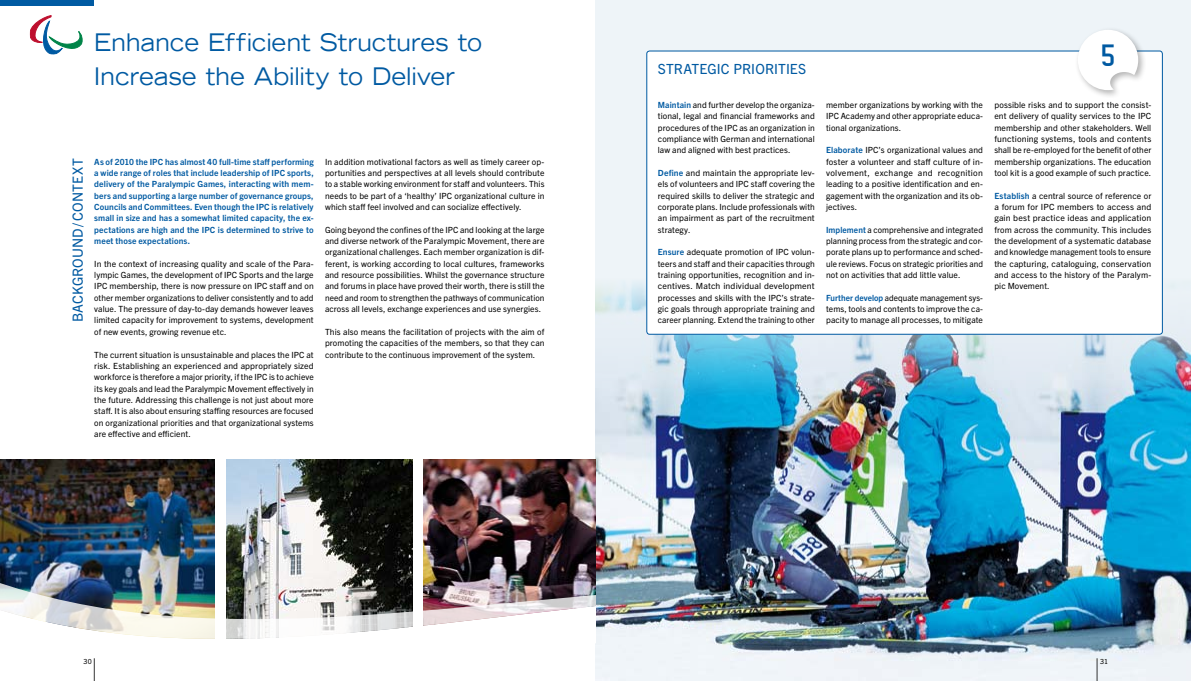
<style>
.page{position:relative;width:1191px;height:681px;background:#fff}
.page>*{position:absolute;margin:0;border:0;box-sizing:border-box;transform-origin:0 0}
.t1{font:30.6px "Gringo Sans Medium Narrow";color:#005aa2}
.t2{font:expanded 24px/34px "Trade Gothic LH";letter-spacing:.015em;color:#005aa2;scale:.9 1}
.t3{font:14px "Trade Gothic Next LT Pro";letter-spacing:.005em;color:#005aa2}
.t4{font:8.5px/11.3px "Trade Gothic Next LT Pro";letter-spacing:.01em;color:#000;text-align:justify}
.t5{font:700 8.5px/11.3px "Trade Gothic Next LT Pro";letter-spacing:.015em;color:#005aa2;text-align:justify}
.t6{font:7px "Trade Gothic Next LT Pro";color:#000}
.s1{font-weight:700;color:#005aa2}
</style>
<div class="page">
<div style="left:595px;top:0;width:596px;height:680px;background:#eef4f8"></div>
<img style="left:595px;top:278px;width:596px;height:402px">
<div style="left:647px;top:51px;width:515px;height:283px;background:#fff;border-radius:3px"></div>
<div style="left:646px;top:51px;width:516px;height:283px;border:1px solid #005aa2;border-radius:3px"></div>
<div style="left:1074px;top:27px;width:73px;height:72px;background:#000;opacity:.3"></div>
<svg style="left:1077px;top:30px;width:61px;height:60px"></svg>
<svg style="left:1096px;top:658px;width:1px;height:22px"></svg>
<img style="left:0;top:459px;width:215px;height:119px">
<img style="left:226px;top:459px;width:186px;height:119px">
<img style="left:424px;top:459px;width:171px;height:119px">
<img style="left:0;top:578px;width:595px;height:84px">
<div style="left:0;top:0;width:94px;height:6px;background:#005aa2"></div>
<svg style="left:30px;top:15px;width:53px;height:39px"></svg>
<svg style="left:94px;top:658px;width:1px;height:22px"></svg>
<h2 class="t2" style="left:94px;top:25px;width:432px">Enhance Efficient Structures to<br>Increase the Ability to Deliver</h2>
<h3 class="t3" style="left:68px;top:322px;width:165px;rotate:-90deg">BACKGROUND / CONTEXT</h3>
<p class="t5" style="left:94px;top:155px;width:221px">As of 2010 the IPC has almost 40 full-time staff performing a wide range of roles that include leadership of IPC sports, delivery of the Paralympic Games, interacting with mem&shy;bers and supporting a large number of governance groups, Councils and Committees. Even though the IPC is relatively small in size and has a somewhat limited capacity, the ex&shy;pectations are high and the IPC is determined to strive to meet those expectations.</p>
<p class="t4" style="left:94px;top:257px;width:221px">In the context of increasing quality and scale of the Para&shy;lympic Games, the development of IPC Sports and the large IPC membership, there is now pressure on IPC staff and on other member organizations to deliver consistently and to add value. The pressure of day-to-day demands however leaves limited capacity for improvement to systems, development of new events, growing revenue etc.</p>
<p class="t4" style="left:94px;top:348px;width:221px">The current situation is unsustainable and places the IPC at risk. Establishing an experienced and appropriately sized workforce is therefore a major priority, if the IPC is to achieve its key goals and lead the Paralympic Movement effectively in the future. Addressing this challenge is not just about more staff. It is also about ensuring staffing resources are focused on organizational priorities and that organizational systems are effective and efficient.</p>
<p class="t4" style="left:325px;top:155px;width:221px">In addition motivational factors as well as timely career op&shy;portunities and perspectives at all levels should contribute to a stable working environment for staff and volunteers. This needs to be part of a ‘healthy’ IPC organizational culture in which staff feel involved and can socialize effectively.</p>
<p class="t4" style="left:325px;top:223px;width:221px">Going beyond the confines of the IPC and looking at the large and diverse network of the Paralympic Movement, there are organizational challenges. Each member organization is dif&shy;ferent, is working according to local cultures, frameworks and resource possibilities. Whilst the governance structure and forums in place have proved their worth, there is still the need and room to strengthen the pathways of communication across all levels, exchange experiences and use synergies.</p>
<p class="t4" style="left:325px;top:325px;width:221px">This also means the facilitation of projects with the aim of promoting the capacities of the members, so that they can contribute to the continuous improvement of the system.</p>
<p class="t6" style="left:84px;top:656px;width:10px">30</p>
<h3 class="t3" style="left:658px;top:59px;width:150px">STRATEGIC PRIORITIES</h3>
<p class="t4" style="left:658px;top:98px;width:158px"><span class="s1">Maintain</span> and further develop the organiza&shy;tional, legal and financial frameworks and procedures of the IPC as an organization in compliance with German and international law and aligned with best practices.</p>
<p class="t4" style="left:658px;top:166px;width:158px"><span class="s1">Define</span> and maintain the appropriate lev&shy;els of volunteers and IPC staff covering the required skills to deliver the strategic and corporate plans. Include professionals with an impairment as part of the recruitment strategy.</p>
<p class="t4" style="left:658px;top:246px;width:158px"><span class="s1">Ensure</span> adequate promotion of IPC volun&shy;teers and staff and their capacities through training opportunities, recognition and in&shy;centives. Match individual development processes and skills with the IPC’s strate&shy;gic goals through appropriate training and career planning. Extend the training to other</p>
<p class="t4" style="left:826px;top:98px;width:158px">member organizations by working with the IPC Academy and other appropriate educa&shy;tional organizations.</p>
<p class="t4" style="left:826px;top:144px;width:158px"><span class="s1">Elaborate</span> IPC’s organizational values and foster a volunteer and staff culture of in&shy;volvement, exchange and recognition leading to a positive identification and en&shy;gagement with the organization and its ob&shy;jectives.</p>
<p class="t4" style="left:826px;top:223px;width:158px"><span class="s1">Implement</span> a comprehensive and integrated planning process from the strategic and cor&shy;porate plans up to performance and sched&shy;ule reviews. Focus on strategic priorities and not on activities that add little value.</p>
<p class="t4" style="left:826px;top:291px;width:158px"><span class="s1">Further develop</span> adequate management sys&shy;tems, tools and contents to improve the ca&shy;pacity to manage all processes, to mitigate</p>
<h1 class="t1" style="left:1100px;top:38px;width:17px">5</h1>
<p class="t4" style="left:994px;top:98px;width:158px">possible risks and to support the consist&shy;ent delivery of quality services to the IPC membership and other stakeholders. Well functioning systems, tools and contents shall be re-employed for the benefit of other membership organizations. The education tool kit is a good example of such practice.</p>
<p class="t4" style="left:994px;top:189px;width:158px"><span class="s1">Establish</span> a central source of reference or a forum for IPC members to access and gain best practice ideas and application from across the community. This includes the development of a systematic database and knowledge management tools to ensure the capturing, cataloguing, conservation and access to the history of the Paralym&shy;pic Movement.</p>
<p class="t6" style="left:1100px;top:656px;width:9px">31</p>
</div>
